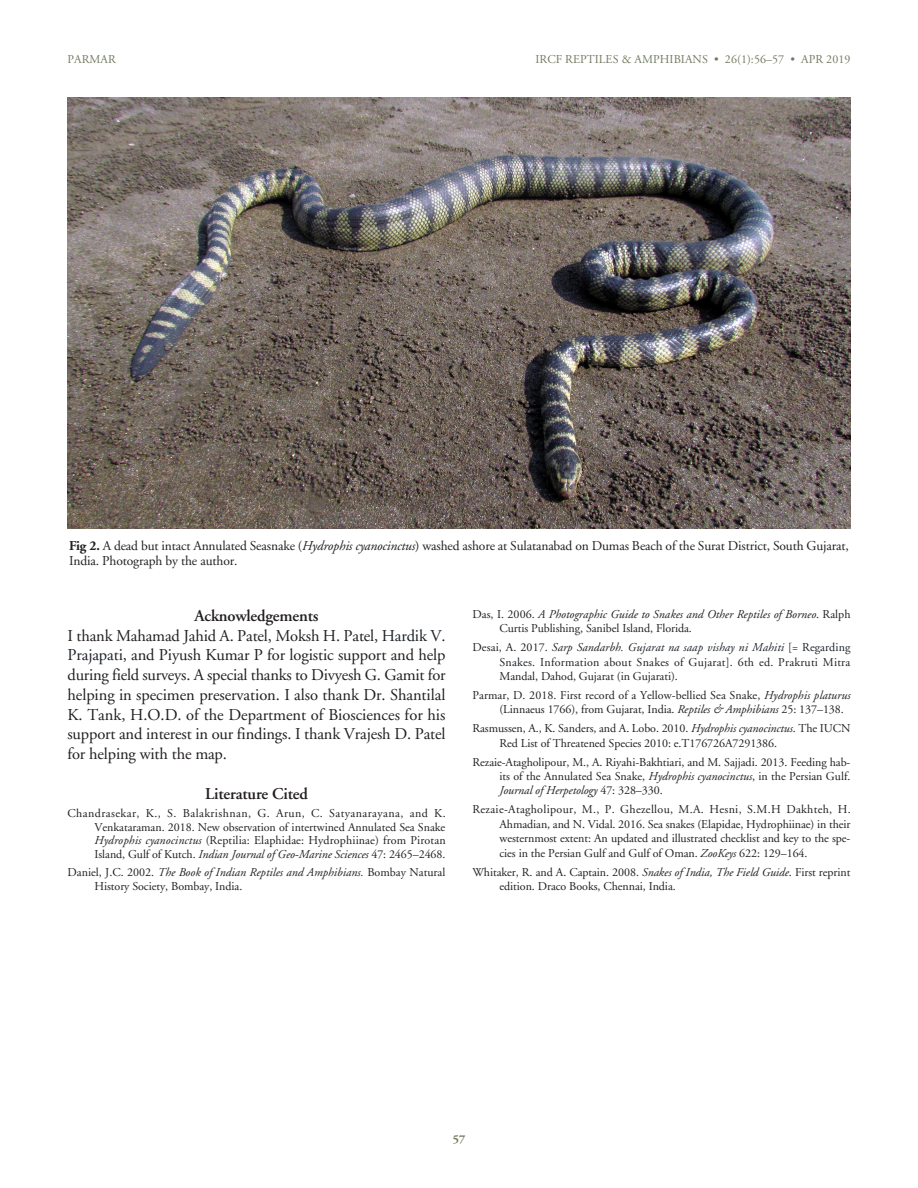
<style>
.page{position:relative;width:918px;height:1188px;background:#fff}
.page>*{position:absolute;margin:0;border:0;box-sizing:border-box;transform-origin:0 0}
.TEXT{font:16.5px/19.6px "Adobe Garamond";letter-spacing:-.01em;color:#231f20;text-align:justify}
.SUBhead{font:600 16.5px "Adobe Garamond";letter-spacing:-.01em;color:#231f20}
.Figure_Caption{font:13.5px/15px "Adobe Garamond";letter-spacing:-.01em;color:#231f20}
.References{font:12px/14.4px "Adobe Garamond";letter-spacing:-.005em;color:#231f20}
.Running_Head_RIGHT{font:12px "Adobe Garamond";letter-spacing:.005em;color:#717a60}
.Running_Head_LEFT{font:12px "Adobe Garamond";letter-spacing:.005em;color:#717a60}
.Running_Head_LEFT-2{font:700 12px "Adobe Garamond";color:#717a60}
.s1{font-weight:700}
.s2{font-style:italic}
.s3{color:#1d2228}
.s4{font-style:italic;color:#1d2228}
</style>
<div class="page">
<img style="left:68px;top:97px;width:782px;height:431px">
<p class="Running_Head_LEFT" style="left:68px;top:53px;width:50px">PARMAR</p>
<p class="Running_Head_RIGHT" style="left:535px;top:53px;width:317px">IRCF REPTILES &amp; AMPHIBIANS • 26(1):56–57 • APR 2019</p>
<p class="Figure_Caption" style="left:69px;top:538px;width:781px"><span class="s1">Fig 2.</span> A dead but intact Annulated Seasnake (<span class="s2">Hydrophis cyanocinctus</span>) washed ashore at Sulatanabad on Dumas Beach of the Surat District, South Gujarat,<br>India. Photograph by the author.</p>
<p class="SUBhead" style="left:194px;top:607px;width:126px">Acknowledgements</p>
<p class="TEXT" style="left:68px;top:626px;width:380px">I thank Mahamad Jahid A. Patel, Moksh H. Patel, <span class="s3">Hardik V.<br>Prajapati,</span> and Piyush Kumar P for logistic support and help during field surveys. A special thanks to Divyesh G. Gamit for helping in specimen preservation. I also thank Dr. Shantilal K. Tank, H.O.D. of the Department of Biosciences for his support and interest in our findings. I thank Vrajesh D. Patel for helping with the map.</p>
<p class="SUBhead" style="left:205px;top:784px;width:104px">Literature Cited</p>
<p class="References" style="left:94px;top:806px;width:353px;line-height:13.6px;text-align:justify;text-indent:-27px">Chandrasekar, K., S. Balakrishnan, G. Arun, C. Satyanarayana, and K.<br>Venkataraman. 2018. New observation of intertwined Annulated Sea Snake <span class="s2">Hydrophis cyanocinctus</span> (Reptilia: Elaphidae: Hydrophiinae) from Pirotan Island, Gulf of Kutch. <span class="s2">Indian Journal of Geo-Marine Sciences</span> 47: 2465–2468.</p>
<p class="References" style="left:94px;top:866px;width:352px;line-height:13.6px;text-indent:-27px">Daniel, J.C. 2002. <span class="s2">The Book of Indian Reptiles and Amphibians.</span> Bombay Natural<br>History Society, Bombay, India.</p>
<p class="References" style="left:500px;top:607px;width:353px;text-indent:-27px">Das, I. 2006. <span class="s2">A Photographic Guide to Snakes and Other Reptiles of Borneo</span>. Ralph<br>Curtis Publishing, Sanibel Island, Florida.</p>
<p class="References" style="left:500px;top:640px;width:352px;text-align:justify;text-indent:-27px">Desai, A. 2017. <span class="s2">Sarp Sandarbh.</span> <span class="s4">Gujarat na saap vishay ni Mahiti</span> <span class="s3">[= Regarding Snakes.</span> Information about Snakes of Gujarat<span class="s3">]</span>. 6th ed. Prakruti Mitra Mandal, Dahod, Gujarat (in Gujarati).</p>
<p class="References" style="left:500px;top:688px;width:352px;text-indent:-27px">Parmar, D. 2018. First record of a Yellow-bellied Sea Snake, <span class="s2">Hydrophis platurus </span>(Linnaeus 1766), from Gujarat, India. <span class="s2">Reptiles &amp; Amphibians</span> 25: 137–138.</p>
<p class="References" style="left:499px;top:722px;width:353px;text-indent:-27px">Rasmussen, A., K. Sanders, and A. Lobo. 2010. <span class="s2">Hydrophis cyanocinctus</span>. The IUCN<br>Red List of Threatened Species 2010: e.T176726A7291386.</p>
<p class="References" style="left:499px;top:755px;width:353px;text-align:justify;text-indent:-27px">Rezaie-Atagholipour, M., A. Riyahi-Bakhtiari, and M. Sajjadi. 2013. Feeding hab&shy;its of the Annulated Sea Snake, <span class="s2">Hydrophis cyanocinctus</span>, in the Persian Gulf.<br><span class="s2">Journal of Herpetology</span> 47: 328–330.</p>
<p class="References" style="left:499px;top:803px;width:353px;text-align:justify;text-indent:-27px">Rezaie-Atagholipour, M., P. Ghezellou, M.A. Hesni, S.M.H Dakhteh, H.<br>Ahmadian, and N. Vidal. 2016. Sea snakes (Elapidae, Hydrophiinae) in their westernmost extent: An updated and illustrated checklist and key to the spe&shy;cies in the Persian Gulf and Gulf of Oman. <span class="s2">ZooKeys</span> 622: 129–164.</p>
<p class="References" style="left:499px;top:865px;width:353px;text-indent:-27px">Whitaker, R. and A. Captain. 2008. <span class="s2">Snakes of India, The Field Guide</span>. First reprint edition. Draco Books, Chennai, India.</p>
<p class="Running_Head_LEFT-2" style="left:453px;top:1132px;width:14px">57</p>
</div>
